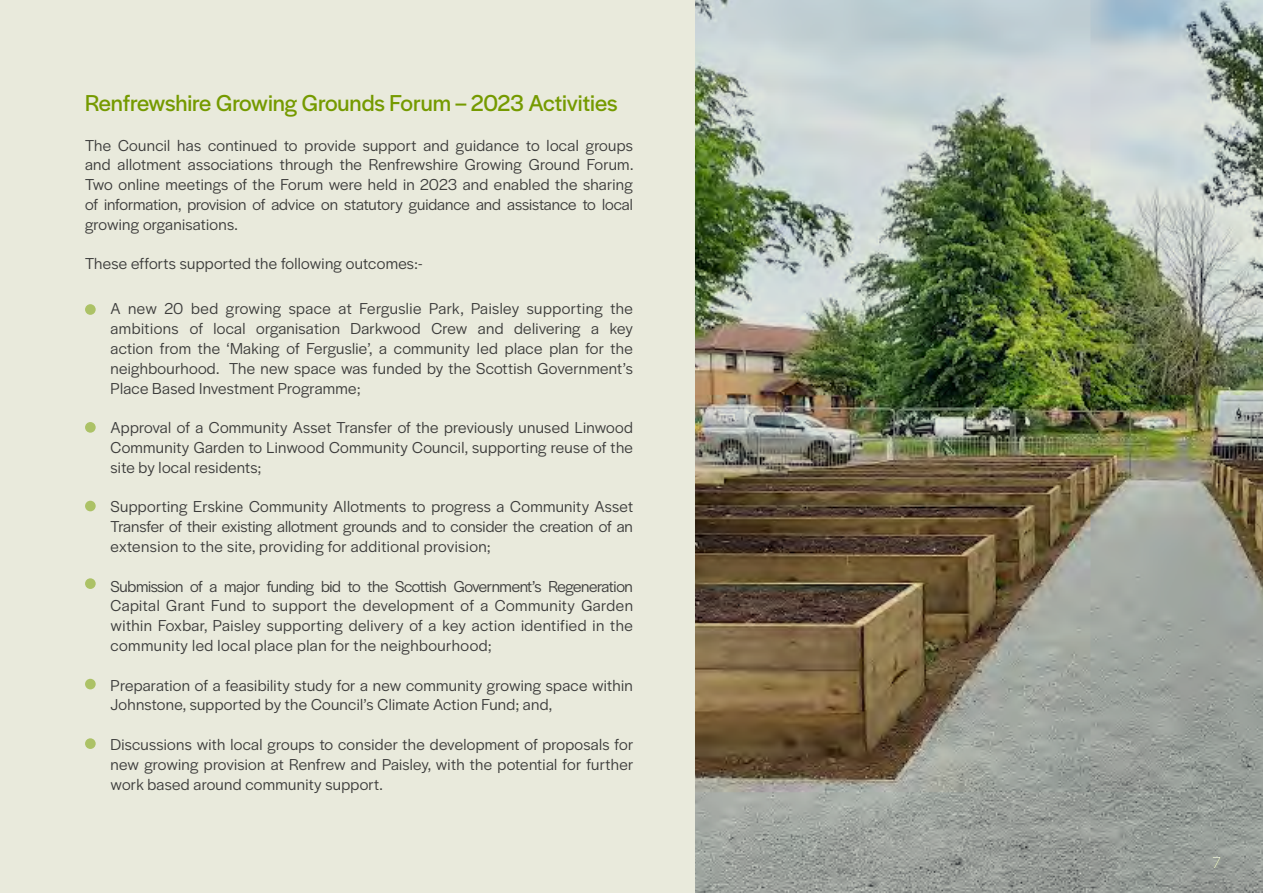
<style>
.page{position:relative;width:1263px;height:893px;background:#e9eadc}
.page>*{position:absolute;margin:0;border:0;box-sizing:border-box;transform-origin:0 0}
.t1{font:24px "Halyard Display";letter-spacing:-.005em;color:#759a00}
.t2{font:16.5px/19.8px "Halyard Display";letter-spacing:.02em;color:#3c3c3b;text-align:justify}
.t3{font:300 16.5px "Halyard Display";color:#fff}
</style>
<div class="page">
<img style="left:695px;top:0;width:568px;height:893px">
<div style="left:85px;top:304px;width:11px;height:11px;background:#acc266;border-radius:50%"></div>
<div style="left:85px;top:422px;width:11px;height:11px;background:#acc266;border-radius:50%"></div>
<div style="left:85px;top:501px;width:11px;height:10px;background:#acc266;border-radius:50%"></div>
<div style="left:85px;top:578px;width:11px;height:11px;background:#acc266;border-radius:50%"></div>
<div style="left:85px;top:679px;width:11px;height:10px;background:#acc266;border-radius:50%"></div>
<div style="left:85px;top:738px;width:11px;height:11px;background:#acc266;border-radius:50%"></div>
<p class="t1" style="left:85px;top:86px;width:534px">Renfrewshire Growing Grounds Forum – 2023 Activities</p>
<p class="t2" style="left:85px;top:134px;width:550px">The Council has continued to provide support and guidance to local groups and allotment associations through the Renfrewshire Growing Ground Forum.<br>Two online meetings of the Forum were held in 2023 and enabled the sharing of information, provision of advice on statutory guidance and assistance to local growing organisations.</p>
<p class="t2" style="left:85px;top:253px;width:339px">These efforts supported the following outcomes:-</p>
<p class="t2" style="left:111px;top:298px;width:524px">A new 20 bed growing space at Ferguslie Park, Paisley supporting the ambitions of local organisation Darkwood Crew and delivering a key action from the ‘Making of Ferguslie’, a community led place plan for the neighbourhood. The new space was funded by the Scottish Government’s Place Based Investment Programme;</p>
<p class="t2" style="left:111px;top:417px;width:524px">Approval of a Community Asset Transfer of the previously unused Linwood Community Garden to Linwood Community Council, supporting reuse of the site by local residents;</p>
<p class="t2" style="left:111px;top:496px;width:524px">Supporting Erskine Community Allotments to progress a Community Asset Transfer of their existing allotment grounds and to consider the creation of an extension to the site, providing for additional provision;</p>
<p class="t2" style="left:111px;top:575px;width:524px">Submission of a major funding bid to the Scottish Government’s Regeneration Capital Grant Fund to support the development of a Community Garden within Foxbar, Paisley supporting delivery of a key action identified in the community led local place plan for the neighbourhood;</p>
<p class="t2" style="left:111px;top:674px;width:524px">Preparation of a feasibility study for a new community growing space within<br>Johnstone, supported by the Council’s Climate Action Fund; and,</p>
<p class="t2" style="left:111px;top:734px;width:524px">Discussions with local groups to consider the development of proposals for new growing provision at Renfrew and Paisley, with the potential for further work based around community support.</p>
<p class="t3" style="left:1212px;top:851px;width:10px">7</p>
</div>
